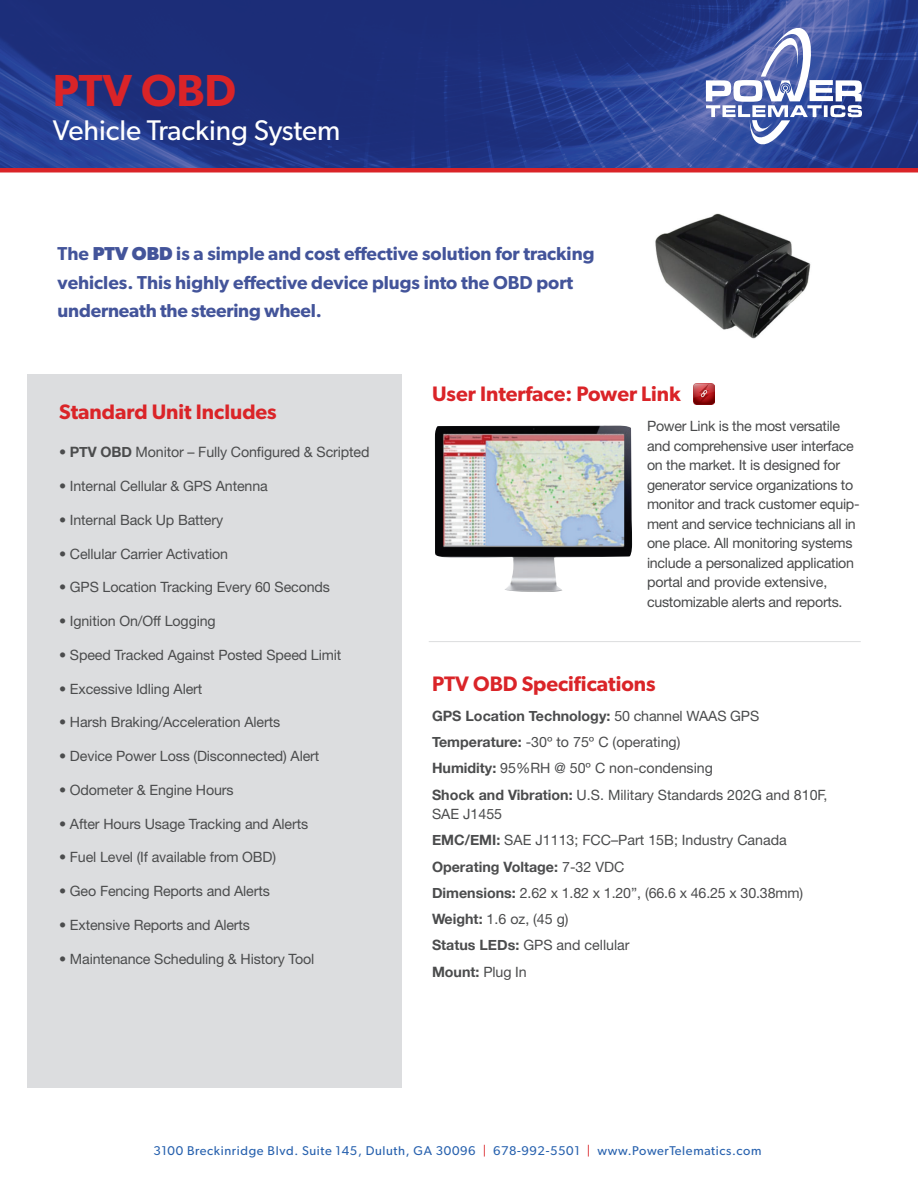
<style>
.page{position:relative;width:918px;height:1188px;background:#fff}
.page>*{position:absolute;margin:0;border:0;box-sizing:border-box;transform-origin:0 0}
.t1{font:600 45px "Gibson";color:#da2428}
.t2{font:28.5px "Gibson";color:#fff}
.t3{font:600 21px "Gibson";color:#da2428}
.t4{font:600 18.75px/28.5px "Gibson";color:#43549a}
.t5{font:14.25px/19.5px "Helvetica Neue";letter-spacing:-.01em;color:#4b4c4d}
.t6{font:14.25px/19.5px "Helvetica Neue";letter-spacing:-.02em;color:#494a4b}
.t7{font:700 14.25px "Helvetica Neue";color:#4b4c4d}
.t8{font:14.25px "Helvetica Neue";letter-spacing:-.01em;color:#4b4c4d}
.t9{font:12.75px "Gibson";letter-spacing:.05em;color:#2761ae}
.s1{font-weight:700}
.s2{font-style:inherit}
.s3{font-weight:400}
.s4{color:#da2428}
</style>
<div class="page">
<img style="left:0;top:0;width:918px;height:168px">
<div style="left:27px;top:374px;width:375px;height:714px;background:#dcdddf"></div>
<svg style="left:706px;top:28px;width:156px;height:116px"></svg>
<hr style="left:429px;top:641px;width:432px;height:1px;background:#dcdddf">
<hr style="left:0;top:168px;width:918px;height:4px;background:#da2428">
<img style="left:655px;top:213px;width:156px;height:126px">
<img style="left:694px;top:383px;width:21px;height:21px">
<img style="left:434px;top:425px;width:199px;height:167px">
<p class="t1" style="left:53px;top:63px;width:185px">PTV OBD</p>
<p class="t2" style="left:53px;top:113px;width:289px">Vehicle Tracking System</p>
<p class="t4" style="left:58px;top:239px;width:538px">The <span class="s1">PTV OBD</span> is a simple and cost effective solution for tracking vehicles. This highly effective device plugs into the OBD port underneath the steering wheel.</p>
<p class="t3" style="left:59px;top:399px;width:219px">Standard Unit Includes</p>
<p class="t8" style="left:59px;top:442px;width:312px"><span class="s2">•</span> <span class="s1">PTV OBD</span> Monitor – Fully Configured &amp; Scripted</p>
<p class="t5" style="left:59px;top:476px;width:210px">• Internal Cellular &amp; GPS Antenna</p>
<p class="t5" style="left:59px;top:510px;width:166px">• Internal Back Up Battery</p>
<p class="t5" style="left:59px;top:544px;width:170px">• Cellular Carrier Activation</p>
<p class="t5" style="left:59px;top:577px;width:272px">• GPS Location Tracking Every 60 Seconds</p>
<p class="t5" style="left:59px;top:611px;width:158px">• Ignition On/Off Logging</p>
<p class="t5" style="left:59px;top:645px;width:284px">• Speed Tracked Against Posted Speed Limit</p>
<p class="t5" style="left:59px;top:679px;width:145px">• Excessive Idling Alert</p>
<p class="t5" style="left:59px;top:712px;width:223px">• Harsh Braking/Acceleration Alerts</p>
<p class="t5" style="left:59px;top:746px;width:262px">• Device Power Loss (Disconnected) Alert</p>
<p class="t5" style="left:59px;top:780px;width:176px">• Odometer &amp; Engine Hours</p>
<p class="t5" style="left:59px;top:814px;width:250px">• After Hours Usage Tracking and Alerts</p>
<p class="t5" style="left:59px;top:847px;width:218px">• Fuel Level (If available from OBD)</p>
<p class="t5" style="left:59px;top:881px;width:212px">• Geo Fencing Reports and Alerts</p>
<p class="t5" style="left:59px;top:915px;width:192px">• Extensive Reports and Alerts</p>
<p class="t5" style="left:59px;top:949px;width:257px">• Maintenance Scheduling &amp; History Tool</p>
<p class="t3" style="left:432px;top:381px;width:250px">User Interface: Power Link</p>
<p class="t6" style="left:647px;top:416px;width:214px">Power Link is the most versatile and comprehensive user interface on the market. It is designed for generator service organizations to monitor and track customer equip&shy;ment and service technicians all in one place. All monitoring systems include a personalized application portal and provide extensive, customizable alerts and reports.</p>
<p class="t3" style="left:432px;top:671px;width:225px">PTV OBD Specifications</p>
<p class="t7" style="left:432px;top:705px;width:329px">GPS Location Technology: <span class="s3">50 channel WAAS GPS</span></p>
<p class="t5" style="left:432px;top:732px;width:250px"><span class="s1">Temperature:</span> -30º to 75º C (operating)</p>
<p class="t5" style="left:432px;top:758px;width:283px"><span class="s1">Humidity:</span> 95%RH @ 50º C non-condensing</p>
<p class="t5" style="left:432px;top:785px;width:397px"><span class="s1">Shock and Vibration:</span> U.S. Military Standards 202G and 810F,<br>SAE J1455</p>
<p class="t5" style="left:432px;top:830px;width:356px"><span class="s1">EMC/EMI:</span> SAE J1113; FCC–Part 15B; Industry Canada</p>
<p class="t7" style="left:432px;top:855px;width:194px">Operating Voltage: <span class="s3">7-32 VDC</span></p>
<p class="t5" style="left:432px;top:883px;width:373px"><span class="s1">Dimensions:</span> 2.62 x 1.82 x 1.20”, (66.6 x 46.25 x 30.38mm)</p>
<p class="t5" style="left:432px;top:909px;width:138px"><span class="s1">Weight:</span> 1.6 oz, (45 g)</p>
<p class="t5" style="left:432px;top:935px;width:199px"><span class="s1">Status LEDs:</span> GPS and cellular</p>
<p class="t7" style="left:432px;top:960px;width:96px">Mount: <span class="s3">Plug In</span></p>
<p class="t9" style="left:153px;top:1143px;width:610px">3100 Breckinridge Blvd. Suite 145, Duluth, GA 30096 <span class="s4">|</span> 678-992-5501 <span class="s4">|</span> www.PowerTelematics.com</p>
</div>
